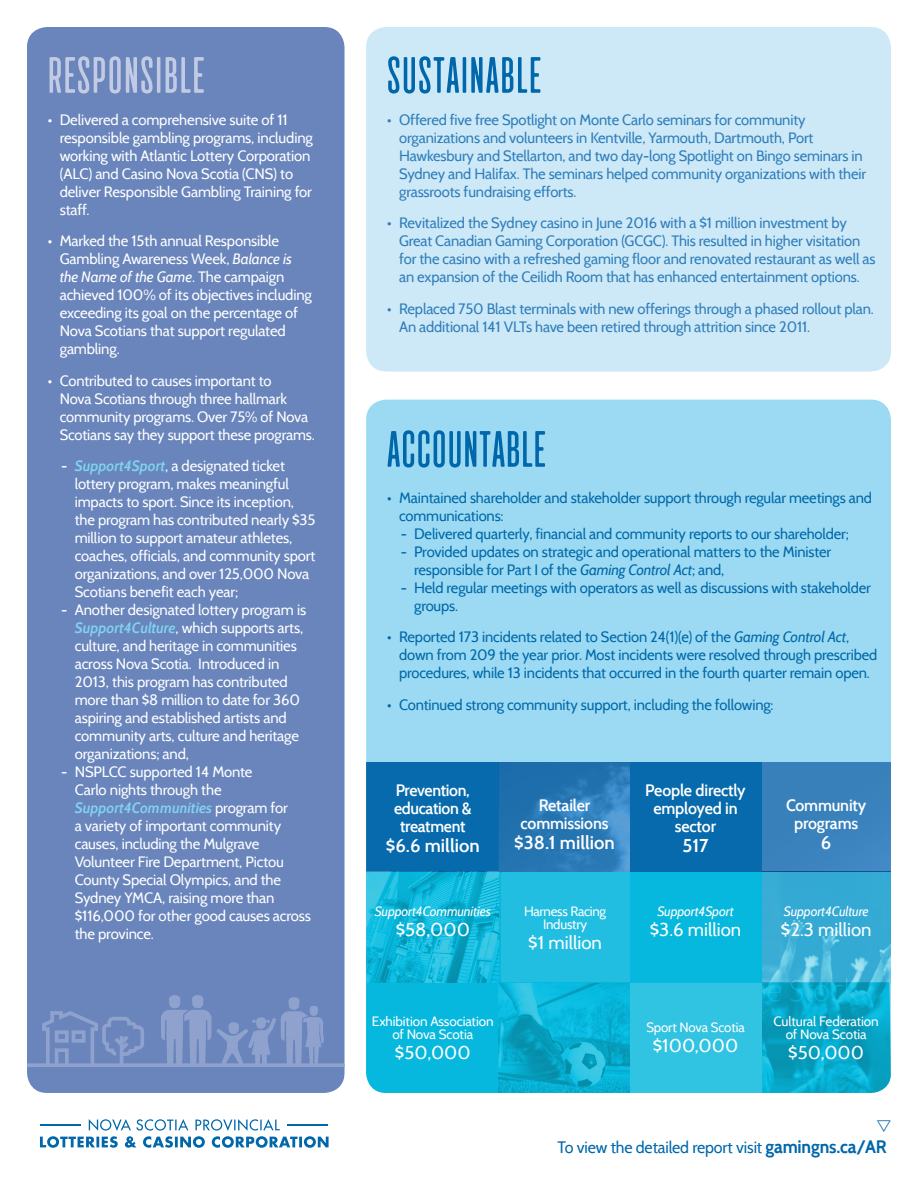
<style>
.page{position:relative;width:918px;height:1188px;background:#fff}
.page>*{position:absolute;margin:0;border:0;box-sizing:border-box;transform-origin:0 0}
.t1{font:700 51px "TT Bluescreens Round";letter-spacing:.025em;color:#0067aa}
.t2{font:700 51px "TT Bluescreens Round";letter-spacing:.03em;color:#c3cbe4}
.t3{font:18.6px "Cabin";color:#fff}
.t4{font:600 18.6px "Cabin";color:#fff}
.t5{font:600 16.5px/18px "Cabin";letter-spacing:-.01em;color:#fff;text-align:center}
.t6{font:16.5px "Cabin";letter-spacing:-.01em;color:#0067aa}
.t7{font:600 16.5px/18px "Cabin";letter-spacing:-.01em;color:#fff;text-align:center;scale:.96 1}
.t8{font:15px/18px "Cabin";letter-spacing:-.01em;color:#fff}
.t9{font:15px/18px "Cabin";letter-spacing:-.01em;color:#2f7dba}
.t10{font:15px/18px "Cabin";letter-spacing:-.01em;color:#0067aa}
.t11{font:13.5px/13.5px "Cabin";letter-spacing:-.015em;color:#fff;text-align:center}
.t12{font:italic 13.5px "Cabin";letter-spacing:-.01em;color:#fff}
.s1{font-style:italic}
.s2{font-weight:600;font-style:italic;color:#80d3f0}
.s3{font-weight:700;font-size:18px}
</style>
<div class="page">
<div style="left:366px;top:400px;width:525px;height:693px;background:#99daf2;border-radius:20px"></div>
<div style="left:761px;top:762px;width:130px;height:110px;background:#3881bb"></div>
<svg style="left:761px;top:872px;width:130px;height:110px;background:#3baed6"></svg>
<svg style="left:761px;top:982px;width:130px;height:111px;background:#0aa7c8"></svg>
<div style="left:366px;top:762px;width:135px;height:111px;background:#0067aa"></div>
<div style="left:366px;top:982px;width:135px;height:111px;background:#00b7dd"></div>
<img style="left:366px;top:872px;width:133px;height:111px">
<img style="left:499px;top:982px;width:131px;height:111px">
<div style="left:630px;top:982px;width:131px;height:111px;background:#2dc2e2"></div>
<img style="left:499px;top:762px;width:131px;height:110px">
<div style="left:630px;top:762px;width:131px;height:110px;background:#0067aa"></div>
<div style="left:499px;top:872px;width:131px;height:110px;background:#22bee1"></div>
<div style="left:630px;top:872px;width:131px;height:110px;background:#00b7dd"></div>
<div style="left:366px;top:27px;width:525px;height:345px;background:#cde9f7;border-radius:20px"></div>
<div style="left:27px;top:27px;width:318px;height:1066px;background:#6985bc;border-radius:20px"></div>
<svg style="left:27px;top:994px;width:318px;height:73px"></svg>
<svg style="left:40px;top:1119px;width:289px;height:29px"></svg>
<hr style="left:40px;top:1125px;width:41px;height:1px;background:#0067aa">
<hr style="left:288px;top:1125px;width:40px;height:1px;background:#0067aa">
<h1 class="t2" style="left:48px;top:47px;width:158px">RESPONSIBLE</h1>
<p class="t8" style="left:60px;top:111px;width:255px;text-indent:-12px">• Delivered a comprehensive suite of 11 responsible gambling programs, including working with Atlantic Lottery Corporation (ALC) and Casino Nova Scotia (CNS) to deliver Responsible Gambling Training for staff.</p>
<p class="t8" style="left:60px;top:232px;width:254px;text-indent:-12px">• Marked the 15th annual Responsible Gambling Awareness Week, <span class="s1">Balance is the Name of the Game</span>. The campaign achieved 100% of its objectives including exceeding its goal on the percentage of Nova Scotians that support regulated gambling.</p>
<p class="t8" style="left:60px;top:372px;width:257px;text-indent:-12px">• Contributed to causes important to<br>Nova Scotians through three hallmark community programs. Over 75% of Nova Scotians say they support these programs.</p>
<p class="t8" style="left:75px;top:457px;width:242px;text-indent:-13px">- <span class="s2">Support4Sport</span>, a designated ticket lottery program, makes meaningful impacts to sport. Since its inception, the program has contributed nearly $35 million to support amateur athletes, coaches, officials, and community sport organizations, and over 125,000 Nova Scotians benefit each year;</p>
<p class="t8" style="left:75px;top:601px;width:233px;text-indent:-13px">- Another designated lottery program is <span class="s2">Support4Culture</span>, which supports arts, culture, and heritage in communities across Nova Scotia. Introduced in 2013, this program has contributed more than $8 million to date for 360 aspiring and established artists and community arts, culture and heritage organizations; and,</p>
<p class="t8" style="left:75px;top:763px;width:238px;text-indent:-13px">- NSPLCC supported 14 Monte<br>Carlo nights through the<br><span class="s2">Support4Communities</span> program for<br>a variety of important community causes, including the Mulgrave<br>Volunteer Fire Department, Pictou<br>County Special Olympics, and the<br>Sydney YMCA, raising more than $116,000 for other good causes across the province.</p>
<h1 class="t1" style="left:387px;top:47px;width:155px">SUSTAINABLE</h1>
<p class="t9" style="left:399px;top:111px;width:468px;text-indent:-12px">• Offered five free Spotlight on Monte Carlo seminars for community organizations and volunteers in Kentville, Yarmouth, Dartmouth, Port Hawkesbury and Stellarton, and two day-long Spotlight on Bingo seminars in Sydney and Halifax. The seminars helped community organizations with their grassroots fundraising efforts.</p>
<p class="t9" style="left:399px;top:214px;width:478px;text-indent:-12px">• Revitalized the Sydney casino in June 2016 with a $1 million investment by Great Canadian Gaming Corporation (GCGC). This resulted in higher visitation for the casino with a refreshed gaming floor and renovated restaurant as well as an expansion of the Ceilidh Room that has enhanced entertainment options.</p>
<p class="t9" style="left:399px;top:300px;width:476px;text-indent:-12px">• Replaced 750 Blast terminals with new offerings through a phased rollout plan.<br>An additional 141 VLTs have been retired through attrition since 2011.</p>
<h1 class="t1" style="left:387px;top:421px;width:160px">ACCOUNTABLE</h1>
<p class="t10" style="left:399px;top:488px;width:474px;text-indent:-12px">• Maintained shareholder and stakeholder support through regular meetings and communications:</p>
<p class="t10" style="left:401px;top:524px;width:450px">- Delivered quarterly, financial and community reports to our shareholder;</p>
<p class="t10" style="left:414px;top:542px;width:419px;text-indent:-13px">- Provided updates on strategic and operational matters to the Minister responsible for Part I of the <span class="s1">Gaming Control Act</span>; and,</p>
<p class="t10" style="left:414px;top:578px;width:458px;text-indent:-13px">- Held regular meetings with operators as well as discussions with stakeholder groups.</p>
<p class="t10" style="left:399px;top:628px;width:480px;text-indent:-12px">• Reported 173 incidents related to Section 24(1)(e) of the <span class="s1">Gaming Control Act</span>, down from 209 the year prior. Most incidents were resolved through prescribed procedures, while 13 incidents that occurred in the fourth quarter remain open.</p>
<p class="t10" style="left:387px;top:695px;width:388px">• Continued strong community support, including the following:</p>
<p class="t7" style="left:394px;top:781px;width:82px">Prevention, education &amp; treatment</p>
<p class="t4" style="left:386px;top:834px;width:95px">$6.6 million</p>
<p class="t12" style="left:375px;top:903px;width:118px">Support4Communities</p>
<p class="t3" style="left:396px;top:918px;width:76px">$58,000</p>
<p class="t5" style="left:521px;top:796px;width:89px">Retailer commissions</p>
<p class="t4" style="left:514px;top:831px;width:102px">$38.1 million</p>
<p class="t11" style="left:524px;top:904px;width:84px">Harness Racing<br>Industry</p>
<p class="t3" style="left:528px;top:932px;width:75px">$1 million</p>
<p class="t11" style="left:372px;top:1014px;width:123px">Exhibition Association of Nova Scotia</p>
<p class="t3" style="left:395px;top:1041px;width:77px">$50,000</p>
<p class="t5" style="left:645px;top:781px;width:102px">People directly employed in sector</p>
<p class="t4" style="left:682px;top:834px;width:28px">517</p>
<p class="t12" style="left:657px;top:903px;width:78px">Support4Sport</p>
<p class="t3" style="left:650px;top:918px;width:93px">$3.6 million</p>
<p class="t5" style="left:786px;top:796px;width:82px">Community programs</p>
<p class="t4" style="left:821px;top:831px;width:12px">6</p>
<p class="t12" style="left:784px;top:903px;width:86px">Support4Culture</p>
<p class="t3" style="left:781px;top:918px;width:92px">$2.3 million</p>
<p class="t11" style="left:646px;top:1020px;width:100px">Sport Nova Scotia</p>
<p class="t3" style="left:653px;top:1034px;width:87px">$100,000</p>
<p class="t11" style="left:774px;top:1014px;width:107px">Cultural Federation of Nova Scotia</p>
<p class="t3" style="left:788px;top:1041px;width:77px">$50,000</p>
<p class="t6" style="left:558px;top:1138px;width:331px">To view the detailed report visit <span class="s3">gamingns.ca/AR</span></p>
</div>
